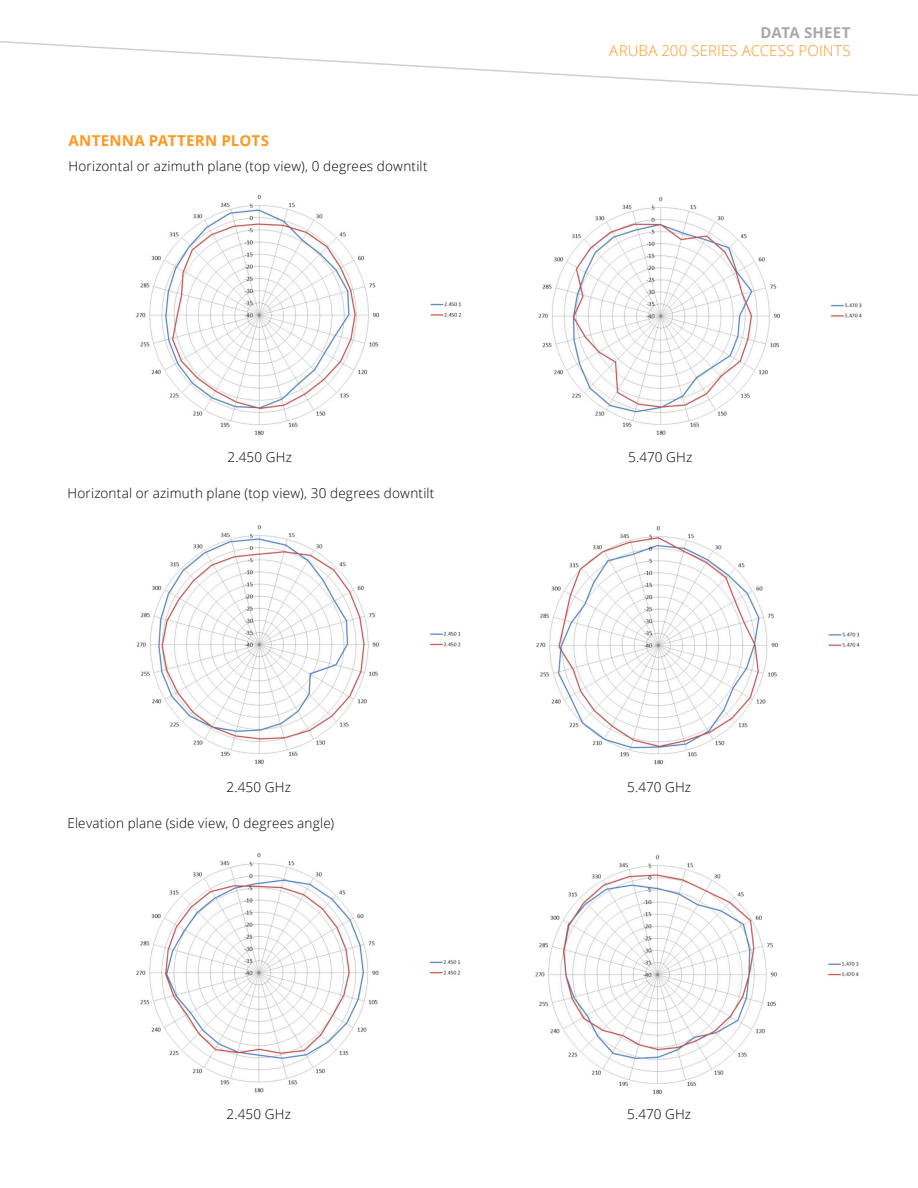
<style>
.page{position:relative;width:918px;height:1188px;background:#fff}
.page>*{position:absolute;margin:0;border:0;box-sizing:border-box;transform-origin:0 0}
.t1{font:300 15px "Open Sans";letter-spacing:.01em;color:#ff9821}
.t2{font:700 15px "Open Sans";letter-spacing:.01em;color:#ff9821}
.t3{font:700 15px "Open Sans";letter-spacing:.01em;color:#aaa8a9}
.t4{font:300 13.5px "Open Sans";letter-spacing:.015em;color:#000}
</style>
<div class="page">
<svg style="left:0;top:41px;width:918px;height:55px"></svg>
<img style="left:136px;top:194px;width:326px;height:241px">
<img style="left:538px;top:197px;width:324px;height:238px">
<img style="left:136px;top:525px;width:325px;height:239px">
<img style="left:536px;top:526px;width:324px;height:239px">
<img style="left:136px;top:853px;width:325px;height:240px">
<img style="left:535px;top:855px;width:324px;height:239px">
<p class="t2" style="left:69px;top:130px;width:100px">ANTE NNA PATTE</p>
<p class="t2" style="left:195px;top:130px;width:66px">RN PLOTS</p>
<p class="t4" style="left:69px;top:157px;width:361px">Horizontal or azimuth plane (top view), 0 degrees downtilt</p>
<p class="t3" style="left:761px;top:22px;width:92px">DATA SHEET</p>
<p class="t1" style="left:609px;top:41px;width:243px">Aruba 200 SERIES ACCESS POINTS</p>
<p class="t4" style="left:228px;top:448px;width:66px">2.450 GHz</p>
<p class="t4" style="left:628px;top:448px;width:65px">5.470 GHz</p>
<p class="t4" style="left:68px;top:484px;width:368px">Horizontal or azimuth plane (top view), 30 degrees downtilt</p>
<p class="t4" style="left:227px;top:778px;width:66px">2.450 GHz</p>
<p class="t4" style="left:627px;top:778px;width:65px">5.470 GHz</p>
<p class="t4" style="left:68px;top:814px;width:268px">Elevation plane (side view, 0 degrees angle)</p>
<p class="t4" style="left:227px;top:1105px;width:66px">2.450 GHz</p>
<p class="t4" style="left:627px;top:1105px;width:65px">5.470 GHz</p>
</div>
